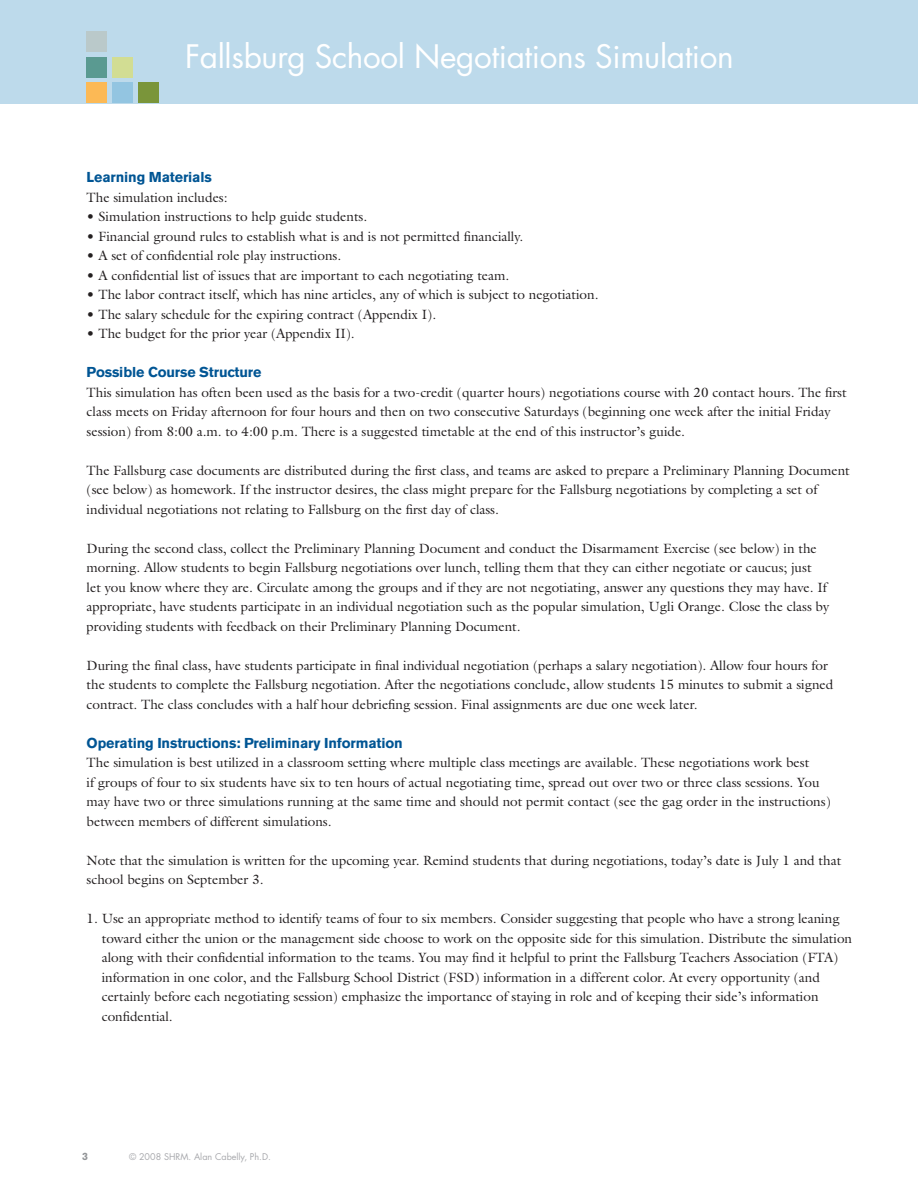
<style>
.page{position:relative;width:918px;height:1188px;background:#fff}
.page>*{position:absolute;margin:0;border:0;box-sizing:border-box;transform-origin:0 0}
.t1{font:31.5px "Futura";letter-spacing:-.01em;color:#fff}
.Subhead_2{font:700 14.25px "Akzidenz Grotesk BE";letter-spacing:-.01em;color:#005594}
.Body_ITC_Galliard_9{font:13.5px/19.5px "Galliard";color:#231f20}
.t2{font:700 10.5px "Akzidenz Grotesk BE";color:#939598}
.t3{font:9px "Futura";color:#a8a9ad}
</style>
<div class="page">
<div style="left:1px;top:0;width:917px;height:103px;background:#bddaeb"></div>
<div style="left:86px;top:32px;width:21px;height:20px;background:#bac9ca"></div>
<div style="left:138px;top:82px;width:20px;height:21px;background:#7a953a"></div>
<div style="left:86px;top:57px;width:21px;height:20px;background:#5a9a91"></div>
<div style="left:112px;top:57px;width:21px;height:20px;background:#d2dd93"></div>
<div style="left:86px;top:82px;width:21px;height:21px;background:#fcb955"></div>
<div style="left:112px;top:82px;width:21px;height:21px;background:#93c5e1"></div>
<h1 class="t1" style="left:185px;top:37px;width:550px">Fallsburg School Negotiations Simulation</h1>
<p class="Subhead_2" style="left:87px;top:169px;width:127px">Learning Materials</p>
<p class="Body_ITC_Galliard_9" style="left:87px;top:187px;width:142px">The simulation includes:</p>
<p class="Body_ITC_Galliard_9" style="left:87px;top:207px;width:282px">• Simulation instructions to help guide students.</p>
<p class="Body_ITC_Galliard_9" style="left:87px;top:226px;width:438px">• Financial ground rules to establish what is and is not permitted financially.</p>
<p class="Body_ITC_Galliard_9" style="left:87px;top:246px;width:256px">• A set of confidential role play instructions.</p>
<p class="Body_ITC_Galliard_9" style="left:87px;top:265px;width:424px">• A confidential list of issues that are important to each negotiating team.</p>
<p class="Body_ITC_Galliard_9" style="left:87px;top:285px;width:513px">• The labor contract itself, which has nine articles, any of which is subject to negotiation.</p>
<p class="Body_ITC_Galliard_9" style="left:87px;top:304px;width:351px">• The salary schedule for the expiring contract (Appendix I).</p>
<p class="Body_ITC_Galliard_9" style="left:87px;top:324px;width:270px">• The budget for the prior year (Appendix II).</p>
<p class="Subhead_2" style="left:87px;top:364px;width:176px">Possible Course Structure</p>
<p class="Body_ITC_Galliard_9" style="left:87px;top:382px;width:762px">This simulation has often been used as the basis for a two-credit (quarter hours) negotiations course with 20 contact hours. The first class meets on Friday afternoon for four hours and then on two consecutive Saturdays (beginning one week after the initial Friday session) from 8:00 a.m. to 4:00 p.m. There is a suggested timetable at the end of this instructor’s guide.</p>
<p class="Body_ITC_Galliard_9" style="left:87px;top:460px;width:765px">The Fallsburg case documents are distributed during the first class, and teams are asked to prepare a Preliminary Planning Document (see below) as homework. If the instructor desires, the class might prepare for the Fallsburg negotiations by completing a set of individual negotiations not relating to Fallsburg on the first day of class.</p>
<p class="Body_ITC_Galliard_9" style="left:87px;top:538px;width:744px">During the second class, collect the Preliminary Planning Document and conduct the Disarmament Exercise (see below) in the morning. Allow students to begin Fallsburg negotiations over lunch, telling them that they can either negotiate or caucus; just<br>let you know where they are. Circulate among the groups and if they are not negotiating, answer any questions they may have. If appropriate, have students participate in an individual negotiation such as the popular simulation, Ugli Orange. Close the class by providing students with feedback on their Preliminary Planning Document.</p>
<p class="Body_ITC_Galliard_9" style="left:87px;top:655px;width:748px">During the final class, have students participate in final individual negotiation (perhaps a salary negotiation). Allow four hours for the students to complete the Fallsburg negotiation. After the negotiations conclude, allow students 15 minutes to submit a signed contract. The class concludes with a half hour debriefing session. Final assignments are due one week later.</p>
<p class="Subhead_2" style="left:87px;top:735px;width:318px">Operating Instructions: Preliminary Information</p>
<p class="Body_ITC_Galliard_9" style="left:87px;top:753px;width:746px">The simulation is best utilized in a classroom setting where multiple class meetings are available. These negotiations work best<br>if groups of four to six students have six to ten hours of actual negotiating time, spread out over two or three class sessions. You may have two or three simulations running at the same time and should not permit contact (see the gag order in the instructions) between members of different simulations.</p>
<p class="Body_ITC_Galliard_9" style="left:87px;top:850px;width:756px">Note that the simulation is written for the upcoming year. Remind students that during negotiations, today’s date is July 1 and that school begins on September 3.</p>
<p class="Body_ITC_Galliard_9" style="left:102px;top:909px;width:752px;text-indent:-15px">1. Use an appropriate method to identify teams of four to six members. Consider suggesting that people who have a strong leaning toward either the union or the management side choose to work on the opposite side for this simulation. Distribute the simulation along with their confidential information to the teams. You may find it helpful to print the Fallsburg Teachers Association (FTA) information in one color, and the Fallsburg School District (FSD) information in a different color. At every opportunity (and certainly before each negotiating session) emphasize the importance of staying in role and of keeping their side’s information confidential.</p>
<p class="t2" style="left:82px;top:1150px;width:7px">3</p>
<p class="t3" style="left:129px;top:1151px;width:143px">© 2008 SHRM. Alan Cabelly, Ph.D.</p>
</div>
